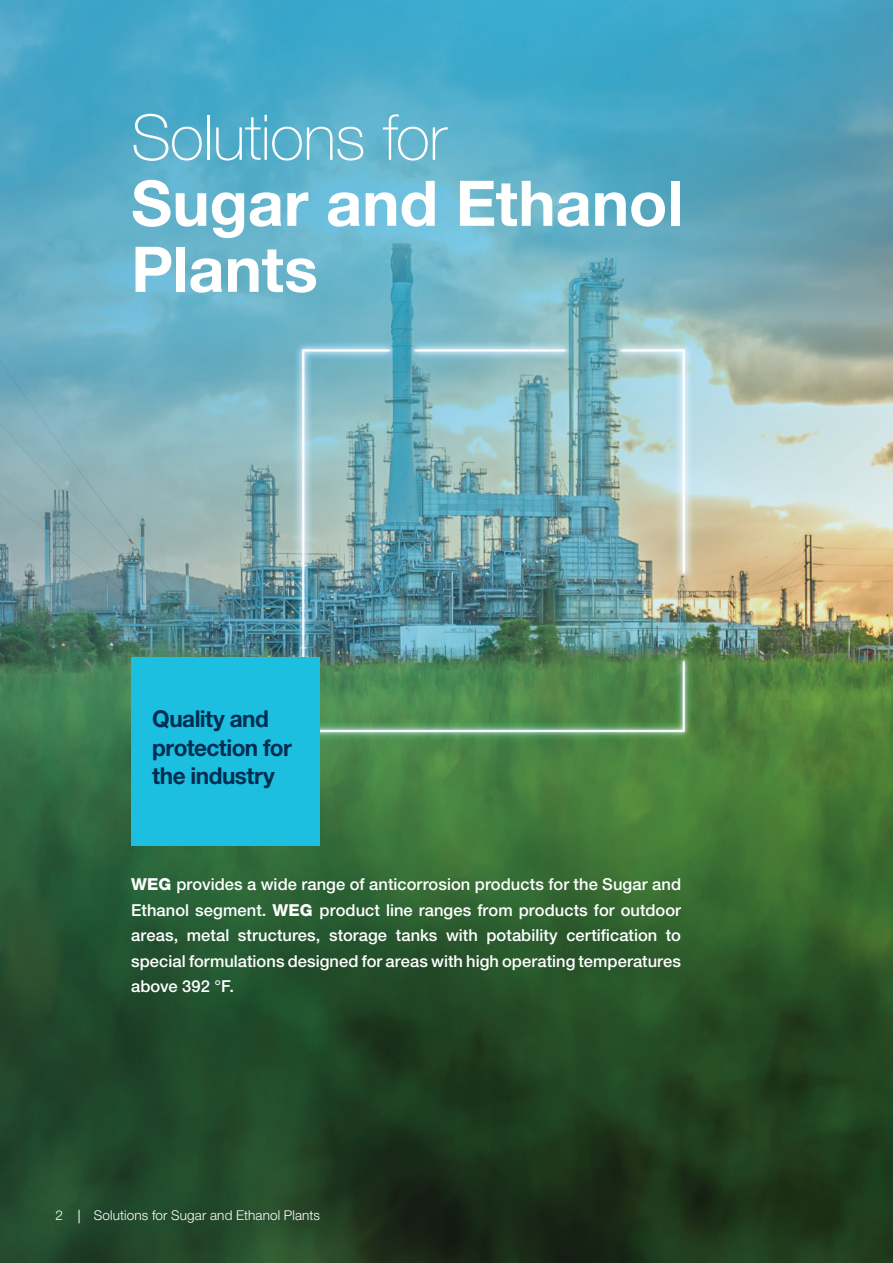
<style>
.page{position:relative;width:893px;height:1263px;background:#fff}
.page>*{position:absolute;margin:0;border:0;box-sizing:border-box;transform-origin:0 0}
.t1{font:700 63px/66px "Helvetica Neue LT Pro";color:#fff}
.t2{font:100 63px "Helvetica Neue LT Pro";letter-spacing:-.015em;color:#fff}
._2_TITULO{font:700 23.25px/28.5px "Helvetica Neue LT Pro";letter-spacing:-.025em;color:#002d52}
._0-TEXTO{font:500 16.5px/25.5px "Helvetica Neue LT Pro";letter-spacing:.005em;color:#fff;text-align:justify}
._13___Pagination_RIGHT_HN45_9pt{font:300 13.5px "Helvetica Neue LT Pro";letter-spacing:.01em;color:#fff}
.s1{font-weight:800}
</style>
<div class="page">
<img style="left:0;top:0;width:893px;height:1263px">
<div style="left:131px;top:657px;width:188px;height:188px;background:#1cbfdf"></div>
<svg style="left:79px;top:1210px;width:1px;height:13px"></svg>
<p class="t2" style="left:131px;top:100px;width:317px">Solutions for</p>
<p class="t1" style="left:131px;top:168px;width:554px">Sugar and Ethanol<br>Plants</p>
<p class="_2_TITULO" style="left:152px;top:704px;width:141px">Quality and protection for the industry</p>
<p class="_0-TEXTO" style="left:131px;top:871px;width:551px"><span class="s1">WEG</span> provides a wide range of anticorrosion products for the Sugar and Ethanol segment. <span class="s1">WEG</span> product line ranges from products for outdoor areas, metal structures, storage tanks with potability certification to special formulations designed for areas with high operating temperatures above 392 °F.</p>
<p class="_13___Pagination_RIGHT_HN45_9pt" style="left:56px;top:1207px;width:9px">2</p>
<p class="_13___Pagination_RIGHT_HN45_9pt" style="left:94px;top:1207px;width:228px">Solutions for Sugar and Ethanol Plants</p>
</div>
